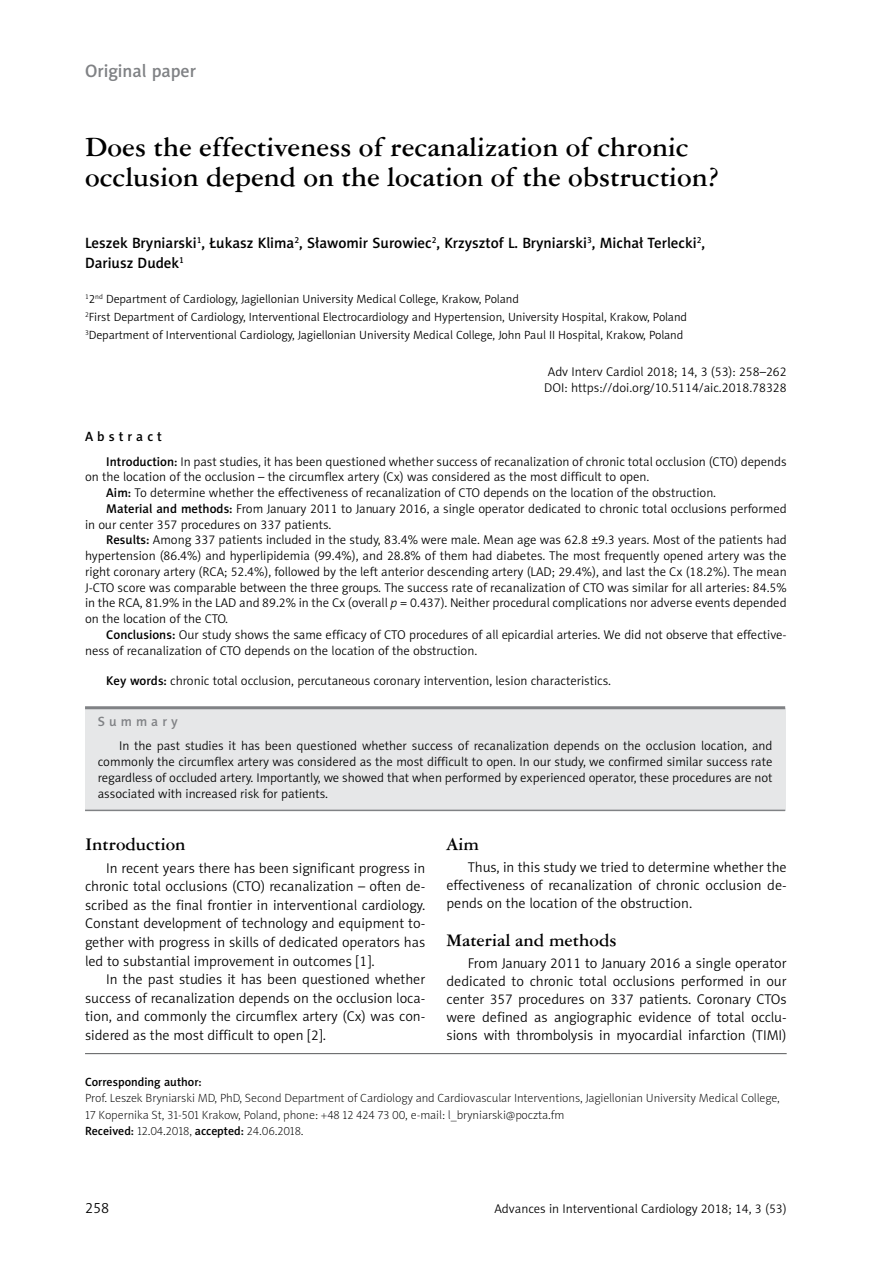
<style>
.page{position:relative;width:893px;height:1263px;background:#fff}
.page>*{position:absolute;margin:0;border:0;box-sizing:border-box;transform-origin:0 0}
.t1{font:700 25.5px/30px "Ameri Garmnd PL";color:#000}
.t2{font:18px "Naomi Sans EFN Medium";color:#808285}
.t3{font:700 16.5px "Ameri Garmnd PL";color:#000}
.t4{font:15px/19.5px "Naomi Sans EFN Medium";color:#000}
.t5{font:15px "Naomi Sans EFN Light";color:#000}
.t6{font:14.25px/18.6px "Naomi Sans EFN Light";color:#000;text-align:justify}
.t7{font:13.5px "Naomi Sans EFN Medium";letter-spacing:.3em;color:#000}
.t8{font:13.5px "Naomi Sans EFN Medium";letter-spacing:.3em;color:#808285}
.t9{font:12.75px/15.8px "Naomi Sans EFN Light";color:#000}
.t10{font:12px/18px "Naomi Sans EFN Light";color:#000}
.t11{font:12px/16.5px "Naomi Sans EFN Thin";color:#000}
.t12{font:12px "Naomi Sans EFN Medium";color:#000}
.s1{font-family:"Naomi Sans EFN Medium"}
.s2{font-style:italic}
</style>
<div class="page">
<hr style="left:85px;top:1053px;width:702px;height:1px;background:#58595b">
<div style="left:85px;top:708px;width:700px;height:102px;background:#e6e7e8"></div>
<hr style="left:85px;top:706px;width:700px;height:3px;background:#808285">
<hr style="left:85px;top:810px;width:700px;height:1px;background:#808285">
<h2 class="t2" style="left:85px;top:60px;width:113px">Original paper</h2>
<h1 class="t1" style="left:85px;top:131px;width:635px">Does the effectiveness of recanalization of chronic occlusion depend on the location of the obstruction?</h1>
<p class="t4" style="left:85px;top:233px;width:621px">Leszek Bryniarski<sup>1</sup>, Łukasz Klima<sup>2</sup>, Sławomir Surowiec<sup>2</sup>, Krzysztof L. Bryniarski<sup>3</sup>, Michał Terlecki<sup>2</sup>,<br>Dariusz Dudek<sup>1</sup></p>
<p class="t10" style="left:85px;top:290px;width:604px"><sup>1</sup>2<sup>nd</sup> Department of Cardiology, Jagiellonian University Medical College, Krakow, Poland<br><sup>2</sup>First Department of Cardiology, Interventional Electrocardiology and Hypertension, University Hospital, Krakow, Poland<br><sup>3</sup>Department of Interventional Cardiology, Jagiellonian University Medical College, John Paul II Hospital, Krakow, Poland</p>
<p class="t9" style="left:544px;top:364px;width:244px">Adv Interv Cardiol 2018; 14, 3 (53): 258–262<br>DOI: https://doi.org/10.5114/aic.2018.78328</p>
<p class="t7" style="left:85px;top:429px;width:78px">Abstract</p>
<p class="t9" style="left:106px;top:453px;width:682px"><span class="s1">Introduction:</span> In past studies, it has been questioned whether success of recanalization of chronic total occlusion (CTO) depends</p>
<p class="t9" style="left:85px;top:469px;width:566px">on the location of the occlusion – the circumflex artery (Cx) was considered as the most difficult to open.</p>
<p class="t9" style="left:106px;top:485px;width:611px"><span class="s1">Aim:</span> To determine whether the effectiveness of recanalization of CTO depends on the location of the obstruction.</p>
<p class="t9" style="left:106px;top:501px;width:682px"><span class="s1">Material and methods:</span> From January 2011 to January 2016, a single operator dedicated to chronic total occlusions performed</p>
<p class="t9" style="left:85px;top:516px;width:248px">in our center 357 procedures on 337 patients.</p>
<p class="t9" style="left:106px;top:532px;width:682px"><span class="s1">Results:</span> Among 337 patients included in the study, 83.4% were male. Mean age was 62.8 ±9.3 years. Most of the patients had</p>
<p class="t9" style="left:85px;top:548px;width:703px">hypertension (86.4%) and hyperlipidemia (99.4%), and 28.8% of them had diabetes. The most frequently opened artery was the</p>
<p class="t9" style="left:85px;top:564px;width:703px">right coronary artery (RCA; 52.4%), followed by the left anterior descending artery (LAD; 29.4%), and last the Cx (18.2%). The mean</p>
<p class="t9" style="left:85px;top:579px;width:703px">J-CTO score was comparable between the three groups. The success rate of recanalization of CTO was similar for all arteries: 84.5%</p>
<p class="t9" style="left:85px;top:595px;width:703px">in the RCA, 81.9% in the LAD and 89.2% in the Cx (overall <span class="s2">p</span> = 0.437). Neither procedural complications nor adverse events depended</p>
<p class="t9" style="left:85px;top:611px;width:144px">on the location of the CTO.</p>
<p class="t9" style="left:106px;top:627px;width:682px"><span class="s1">Conclusions:</span> Our study shows the same efficacy of CTO procedures of all epicardial arteries. We did not observe that effective-</p>
<p class="t9" style="left:85px;top:642px;width:394px">ness of recanalization of CTO depends on the location of the obstruction.</p>
<p class="t9" style="left:106px;top:673px;width:506px"><span class="s1">Key words:</span> chronic total occlusion, percutaneous coronary intervention, lesion characteristics.</p>
<p class="t8" style="left:98px;top:713px;width:82px">Summary</p>
<p class="t9" style="left:98px;top:738px;width:676px;text-align:justify;text-indent:21px">In the past studies it has been questioned whether success of recanalization depends on the occlusion location, and commonly the circumflex artery was considered as the most difficult to open. In our study, we confirmed similar success rate regardless of occluded artery. Importantly, we showed that when performed by experienced operator, these procedures are not associated with increased risk for patients.</p>
<p class="t3" style="left:85px;top:832px;width:102px">Introduction</p>
<p class="t6" style="left:85px;top:858px;width:342px;text-indent:21px">In recent years there has been significant progress in chronic total occlusions (CTO) recanalization – often de&shy;scribed as the final frontier in interventional cardiology.<br>Constant development of technology and equipment to&shy;gether with progress in skills of dedicated operators has led to substantial improvement in outcomes [1].</p>
<p class="t6" style="left:85px;top:970px;width:342px;text-indent:21px">In the past studies it has been questioned whether success of recanalization depends on the occlusion loca&shy;tion, and commonly the circumflex artery (Cx) was con&shy;sidered as the most difficult to open [2].</p>
<p class="t3" style="left:446px;top:832px;width:34px">Aim</p>
<p class="t6" style="left:446px;top:858px;width:342px;line-height:18px;text-indent:21px">Thus, in this study we tried to determine whether the effectiveness of recanalization of chronic occlusion de&shy;pends on the location of the obstruction.</p>
<p class="t3" style="left:446px;top:928px;width:172px">Material and methods</p>
<p class="t6" style="left:446px;top:954px;width:342px;line-height:18px;text-indent:21px">From January 2011 to January 2016 a single operator dedicated to chronic total occlusions performed in our center 357 procedures on 337 patients. Coronary CTOs were defined as angiographic evidence of total occlu&shy;sions with thrombolysis in myocardial infarction (TIMI)</p>
<p class="t12" style="left:85px;top:1075px;width:118px">Corresponding author:</p>
<p class="t11" style="left:85px;top:1090px;width:696px">Prof. Leszek Bryniarski MD, PhD, Second Department of Cardiology and Cardiovascular Interventions, Jagiellonian University Medical College,<br>17 Kopernika St, 31-501 Krakow, Poland, phone: +48 12 424 73 00, e-mail: l_bryniarski@poczta.fm<br><span class="s1">Received:</span> 12.04.2018, <span class="s1">accepted:</span> 24.06.2018.</p>
<p class="t5" style="left:85px;top:1199px;width:26px">258</p>
<p class="t9" style="left:494px;top:1201px;width:294px">Advances in Interventional Cardiology 2018; 14, 3 (53)</p>
</div>
